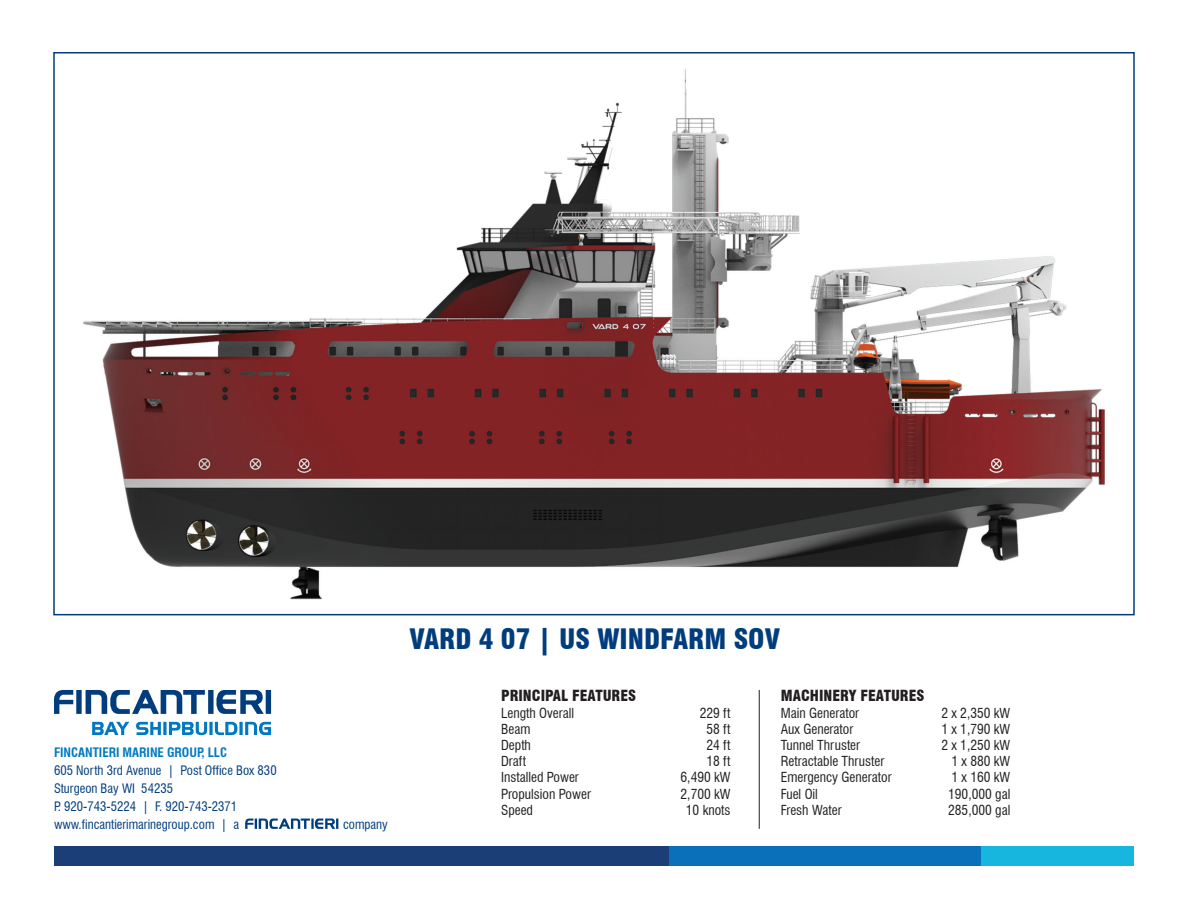
<style>
.page{position:relative;width:1188px;height:918px;background:#fff}
.page>*{position:absolute;margin:0;border:0;box-sizing:border-box;transform-origin:0 0}
.t1{font:900 condensed 27.6px "Swiss 721 BT";color:#013d7d}
.t2{font:900 condensed 15px "Swiss 721 BT";color:#231f20}
.t3{font:condensed 13.5px "Swiss 721 BT";color:#231f20}
.t4{font:condensed 12.75px/18px "Swiss 721 BT";color:#013d7d}
.t5{font:700 condensed 12.75px "Swiss 721 BT";color:#0079c2}
</style>
<div class="page">
<img style="left:83px;top:68px;width:1022px;height:532px">
<svg style="left:54px;top:690px;width:217px;height:24px"></svg>
<svg style="left:92px;top:722px;width:179px;height:13px"></svg>
<svg style="left:245px;top:819px;width:93px;height:10px"></svg>
<hr style="left:759px;top:690px;width:1px;height:139px;background:#231f20">
<div style="left:978px;top:847px;width:156px;height:19px;background:#17b6df"></div>
<div style="left:54px;top:847px;width:621px;height:19px;background:#1b3e76"></div>
<div style="left:670px;top:847px;width:311px;height:19px;background:#0970b9"></div>
<p class="t5" style="left:54px;top:747px;width:175px">FINCANTIERI MARINE GROUP, LLC</p>
<p class="t4" style="left:54px;top:762px;width:224px">605 North 3rd Avenue | Post Office Box 830<br>Sturgeon Bay WI 54235<br>P. 920-743-5224 | F. 920-743-2371 www.fincantierimarinegroup.com | a</p>
<p class="t4" style="left:343px;top:816px;width:46px">company</p>
<h1 class="t1" style="left:409px;top:628px;width:372px">VARD 4 07 | US WINDFARM SOV</h1>
<p class="t2" style="left:501px;top:690px;width:136px">PRINCIPAL FEATURES</p>
<p class="t3" style="left:501px;top:707px;width:74px">Length Overall</p>
<p class="t3" style="left:700px;top:707px;width:32px">229 ft</p>
<p class="t3" style="left:501px;top:723px;width:31px">Beam</p>
<p class="t3" style="left:706px;top:723px;width:26px">58 ft</p>
<p class="t3" style="left:501px;top:740px;width:31px">Depth</p>
<p class="t3" style="left:706px;top:740px;width:26px">24 ft</p>
<p class="t3" style="left:501px;top:756px;width:27px">Draft</p>
<p class="t3" style="left:706px;top:756px;width:26px">18 ft</p>
<p class="t3" style="left:501px;top:772px;width:79px">Installed Power</p>
<p class="t3" style="left:681px;top:772px;width:52px">6,490 kW</p>
<p class="t3" style="left:501px;top:788px;width:91px">Propulsion Power</p>
<p class="t3" style="left:681px;top:788px;width:52px">2,700 kW</p>
<p class="t3" style="left:501px;top:804px;width:33px">Speed</p>
<p class="t3" style="left:686px;top:804px;width:46px">10 knots</p>
<p class="t2" style="left:781px;top:690px;width:145px">MACHINERY FEATURES</p>
<p class="t3" style="left:781px;top:707px;width:80px">Main Generator</p>
<p class="t3" style="left:941px;top:707px;width:70px">2 x 2,350 kW</p>
<p class="t3" style="left:781px;top:723px;width:74px">Aux Generator</p>
<p class="t3" style="left:941px;top:723px;width:70px">1 x 1,790 kW</p>
<p class="t3" style="left:781px;top:740px;width:81px">Tunnel Thruster</p>
<p class="t3" style="left:941px;top:740px;width:70px">2 x 1,250 kW</p>
<p class="t3" style="left:781px;top:756px;width:105px">Retractable Thruster</p>
<p class="t3" style="left:952px;top:756px;width:60px">1 x 880 kW</p>
<p class="t3" style="left:781px;top:772px;width:112px">Emergency Generator</p>
<p class="t3" style="left:952px;top:772px;width:60px">1 x 160 kW</p>
<p class="t3" style="left:781px;top:788px;width:39px">Fuel Oil</p>
<p class="t3" style="left:948px;top:788px;width:64px">190,000 gal</p>
<p class="t3" style="left:781px;top:804px;width:62px">Fresh Water</p>
<p class="t3" style="left:948px;top:804px;width:64px">285,000 gal</p>
</div>
